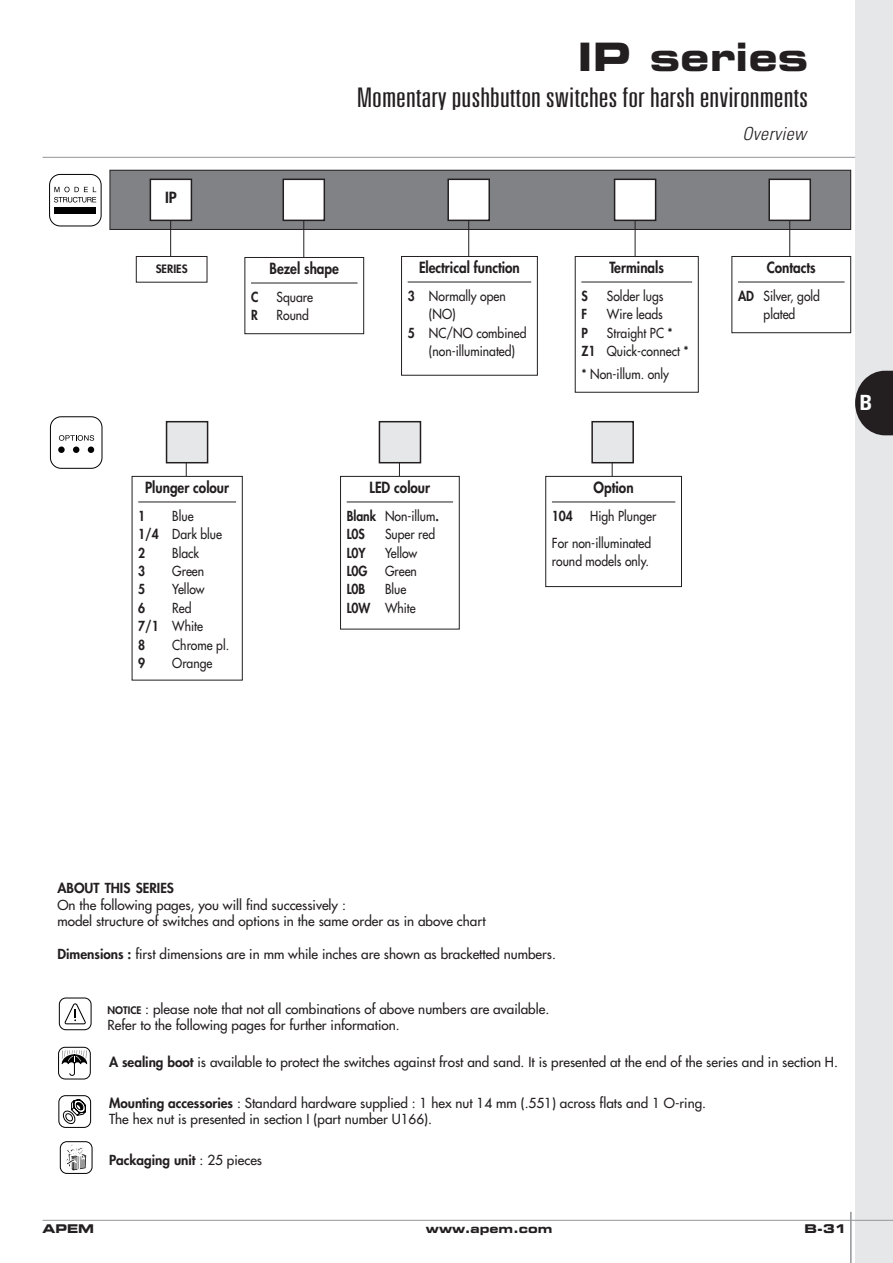
<style>
.page{position:relative;width:893px;height:1263px;background:#fff}
.page>*{position:absolute;margin:0;border:0;box-sizing:border-box;transform-origin:0 0}
.t1{font:700 expanded 39px "Square 721 BT";color:#231f20}
.t2{font:300 ultra-condensed 27px "Univers";color:#231f20;scale:1.3 1}
.t3{font:700 condensed 21px "Univers";color:#fff}
.t4{font:italic 300 condensed 18px "Univers";letter-spacing:.02em;color:#231f20}
.t5{font:800 15px "Futura";color:#231f20;scale:.9 1}
.t6{font:800 15px "Futura";color:#231f20}
.t7{font:13.5px/16.5px "Futura";color:#231f20}
.t8{font:13.5px/18.5px "Futura";color:#231f20;scale:.9 1}
.t9{font:800 13.5px/18.5px "Futura";color:#231f20;scale:.9 1}
.t10{font:800 13.5px "Futura";color:#231f20}
.t11{font:700 expanded 12px "Square 721 BT";color:#231f20}
.t12{font:800 11.25px "Futura";color:#231f20}
.s1{font-weight:800}
.s2{font-weight:400}
.s3{font-weight:800;font-size:10.2px}
</style>
<div class="page">
<div style="left:855px;top:0;width:37px;height:1263px;background:#e6e7e9"></div>
<hr style="left:43px;top:1220px;width:849px;height:1px;background:#939598">
<hr style="left:43px;top:157px;width:812px;height:1px;background:#939598">
<hr style="left:850px;top:1212px;width:1px;height:51px;background:#939598">
<svg style="left:855px;top:371px;width:37px;height:64px"></svg>
<div style="left:110px;top:170px;width:740px;height:59px;background:#808285"></div>
<div style="left:110px;top:170px;width:740px;height:60px;border:1px solid #231f20"></div>
<hr style="left:635px;top:201px;width:1px;height:119px;background:#231f20">
<hr style="left:468px;top:196px;width:1px;height:100px;background:#231f20">
<hr style="left:303px;top:201px;width:1px;height:98px;background:#231f20">
<hr style="left:170px;top:187px;width:1px;height:82px;background:#231f20">
<div style="left:150px;top:179px;width:41px;height:41px;background:#fff"></div>
<div style="left:150px;top:179px;width:42px;height:42px;border:2px solid #231f20"></div>
<div style="left:283px;top:179px;width:41px;height:41px;background:#fff"></div>
<div style="left:282px;top:179px;width:43px;height:42px;border:2px solid #231f20"></div>
<div style="left:448px;top:179px;width:41px;height:41px;background:#fff"></div>
<div style="left:447px;top:179px;width:43px;height:42px;border:2px solid #231f20"></div>
<div style="left:614px;top:179px;width:41px;height:41px;background:#fff"></div>
<div style="left:614px;top:179px;width:42px;height:42px;border:2px solid #231f20"></div>
<hr style="left:789px;top:201px;width:1px;height:119px;background:#231f20">
<div style="left:769px;top:179px;width:41px;height:41px;background:#fff"></div>
<div style="left:768px;top:179px;width:43px;height:42px;border:2px solid #231f20"></div>
<div style="left:136px;top:256px;width:71px;height:26px;background:#fff"></div>
<div style="left:136px;top:256px;width:71px;height:26px;border:1px solid #231f20"></div>
<hr style="left:581px;top:282px;width:111px;height:1px;background:#231f20">
<svg style="left:186px;top:256px;width:351px;height:284px"></svg>
<div style="left:166px;top:422px;width:41px;height:41px;background:#e6e7e9"></div>
<div style="left:166px;top:421px;width:42px;height:42px;border:2px solid #231f20"></div>
<hr style="left:399px;top:447px;width:1px;height:114px;background:#231f20">
<div style="left:379px;top:422px;width:41px;height:41px;background:#e6e7e9"></div>
<div style="left:378px;top:421px;width:43px;height:42px;border:2px solid #231f20"></div>
<svg style="left:59px;top:435px;width:35px;height:6px"></svg>
<svg style="left:73px;top:447px;width:6px;height:6px"></svg>
<div style="left:58px;top:447px;width:7px;height:6px;background:#000;border-radius:50%"></div>
<svg style="left:88px;top:447px;width:6px;height:6px"></svg>
<div style="left:50px;top:417px;width:52px;height:51px;border:1px solid #000;border-radius:11px"></div>
<svg style="left:54px;top:187px;width:42px;height:15px"></svg>
<div style="left:54px;top:208px;width:42px;height:6px;background:#000"></div>
<div style="left:49px;top:174px;width:52px;height:52px;border:1px solid #000;border-radius:11px"></div>
<div style="left:132px;top:476px;width:110px;height:204px;background:#fff"></div>
<hr style="left:138px;top:502px;width:98px;height:1px;background:#231f20">
<div style="left:731px;top:256px;width:119px;height:77px;background:#fff"></div>
<hr style="left:738px;top:282px;width:106px;height:1px;background:#231f20">
<div style="left:731px;top:256px;width:119px;height:77px;border:1px solid #231f20"></div>
<div style="left:340px;top:476px;width:119px;height:153px;background:#fff"></div>
<hr style="left:347px;top:502px;width:106px;height:1px;background:#231f20">
<div style="left:340px;top:476px;width:119px;height:153px;border:1px solid #231f20"></div>
<svg style="left:65px;top:1003px;width:21px;height:21px"></svg>
<div style="left:59px;top:998px;width:32px;height:32px;border:1px solid #000;border-radius:7px"></div>
<svg style="left:62px;top:1099px;width:24px;height:26px"></svg>
<div style="left:59px;top:1096px;width:32px;height:32px;border:1px solid #000;border-radius:7px"></div>
<svg style="left:66px;top:1144px;width:20px;height:26px"></svg>
<div style="left:60px;top:1142px;width:32px;height:32px;border:1px solid #000;border-radius:7px"></div>
<svg style="left:62px;top:1051px;width:25px;height:25px"></svg>
<div style="left:58px;top:1047px;width:32px;height:32px;border:1px solid #000;border-radius:7px"></div>
<hr style="left:612px;top:447px;width:1px;height:114px;background:#231f20">
<div style="left:592px;top:422px;width:41px;height:41px;background:#e6e7e9"></div>
<div style="left:591px;top:421px;width:43px;height:42px;border:2px solid #231f20"></div>
<div style="left:545px;top:476px;width:136px;height:111px;background:#fff"></div>
<hr style="left:552px;top:502px;width:123px;height:1px;background:#231f20">
<div style="left:545px;top:476px;width:136px;height:111px;border:1px solid #231f20"></div>
<p class="t6" style="left:165px;top:191px;width:13px">IP</p>
<h1 class="t1" style="left:577px;top:43px;width:232px">IP series</h1>
<h2 class="t2" style="left:356px;top:87px;width:349px">Momentary pushbutton switches for harsh environments</h2>
<h3 class="t4" style="left:742px;top:127px;width:65px">Overview</h3>
<p class="t12" style="left:156px;top:263px;width:33px">SERIES</p>
<p class="t5" style="left:269px;top:262px;width:79px">Bezel shape</p>
<p class="t9" style="left:251px;top:289px;width:10px">C</p>
<p class="t8" style="left:276px;top:289px;width:42px">Square</p>
<p class="t9" style="left:251px;top:307px;width:9px">R</p>
<p class="t8" style="left:276px;top:307px;width:38px">Round</p>
<p class="t5" style="left:419px;top:261px;width:114px">Electrical function</p>
<p class="t8" style="left:407px;top:288px;width:111px"><span class="s1">3</span> Normally open</p>
<p class="t8" style="left:429px;top:306px;width:31px">(NO)</p>
<p class="t8" style="left:407px;top:324px;width:133px"><span class="s1">5</span> NC/NO combined</p>
<p class="t8" style="left:429px;top:343px;width:97px">(non-illuminated)</p>
<p class="t5" style="left:609px;top:261px;width:62px">Terminals</p>
<p class="t9" style="left:581px;top:288px;width:9px">S</p>
<p class="t8" style="left:607px;top:288px;width:64px">Solder lugs</p>
<p class="t9" style="left:581px;top:306px;width:8px">F</p>
<p class="t8" style="left:607px;top:306px;width:64px">Wire leads</p>
<p class="t9" style="left:581px;top:324px;width:9px">P</p>
<p class="t8" style="left:581px;top:324px;width:121px;text-indent:26px">Straight PC *<br><span class="s1">Z1</span> Quick-connect *</p>
<p class="t8" style="left:581px;top:365px;width:99px">* Non-illum. only</p>
<p class="t5" style="left:766px;top:261px;width:56px">Contacts</p>
<p class="t8" style="left:738px;top:288px;width:93px;text-align:center"><span class="s1">AD</span> Silver, gold plated</p>
<p class="t5" style="left:145px;top:481px;width:95px">Plunger colour</p>
<p class="t8" style="left:138px;top:508px;width:95px;text-indent:34px">Blue<br><span class="s1">1/4</span> Dark blue<br><span class="s1">2</span></p>
<p class="t9" style="left:138px;top:508px;width:9px">1</p>
<p class="t8" style="left:172px;top:544px;width:31px">Black</p>
<p class="t9" style="left:138px;top:563px;width:9px">3</p>
<p class="t8" style="left:172px;top:563px;width:37px">Green</p>
<p class="t9" style="left:138px;top:581px;width:9px">5</p>
<p class="t8" style="left:172px;top:581px;width:37px">Yellow</p>
<p class="t9" style="left:138px;top:600px;width:9px">6</p>
<p class="t8" style="left:138px;top:600px;width:73px;text-indent:34px">Red<br><span class="s1">7/1</span> White<br><span class="s1">8</span></p>
<p class="t8" style="left:172px;top:636px;width:65px">Chrome pl.</p>
<p class="t9" style="left:138px;top:655px;width:9px">9</p>
<p class="t8" style="left:172px;top:655px;width:46px">Orange</p>
<p class="t5" style="left:369px;top:481px;width:69px">LED colour</p>
<p class="t9" style="left:347px;top:508px;width:104px">Blank <span class="s2">Non-illum</span>.<br>L0S</p>
<p class="t8" style="left:385px;top:526px;width:57px">Super red</p>
<p class="t9" style="left:347px;top:544px;width:23px">L0Y</p>
<p class="t8" style="left:385px;top:544px;width:37px">Yellow</p>
<p class="t9" style="left:347px;top:563px;width:25px">L0G</p>
<p class="t8" style="left:385px;top:563px;width:37px">Green</p>
<p class="t9" style="left:347px;top:581px;width:22px">L0B</p>
<p class="t8" style="left:347px;top:581px;width:78px;text-indent:38px">Blue<br><span class="s1">L0W</span> White</p>
<p class="t5" style="left:593px;top:481px;width:46px">Option</p>
<p class="t8" style="left:552px;top:503px;width:117px;line-height:26.8px;text-indent:38px">High Plunger<br>For non-illuminated</p>
<p class="t8" style="left:552px;top:553px;width:109px">round models only.</p>
<p class="t9" style="left:552px;top:508px;width:25px">104</p>
<h3 class="t3" style="left:859px;top:395px;width:14px">B</h3>
<p class="t10" style="left:57px;top:882px;width:118px">ABOUT THIS SERIES</p>
<p class="t7" style="left:57px;top:897px;width:429px">On the following pages, you will find successively :<br>model structure of switches and options in the same order as in above chart</p>
<p class="t7" style="left:57px;top:947px;width:500px"><span class="s1">Dimensions :</span> first dimensions are in mm while inches are shown as bracketted numbers.</p>
<p class="t7" style="left:108px;top:1001px;width:443px"><span class="s3">NOTICE</span> : please note that not all combinations of above numbers are available.<br>Refer to the following pages for further information.</p>
<p class="t7" style="left:109px;top:1055px;width:730px"><span class="s1">A sealing boot</span> is available to protect the switches against frost and sand. It is presented at the end of the series and in section H.</p>
<p class="t7" style="left:109px;top:1095px;width:598px"><span class="s1">Mounting accessories</span> : Standard hardware supplied : 1 hex nut 14 mm (.551) across flats and 1 O-ring.<br>The hex nut is presented in section I (part number U166).</p>
<p class="t10" style="left:109px;top:1153px;width:154px">Packaging unit <span class="s2">: 25 pieces</span></p>
<p class="t11" style="left:43px;top:1225px;width:53px">APEM</p>
<p class="t11" style="left:426px;top:1225px;width:128px">www.apem.com</p>
<p class="t11" style="left:804px;top:1225px;width:43px">B-31</p>
</div>
